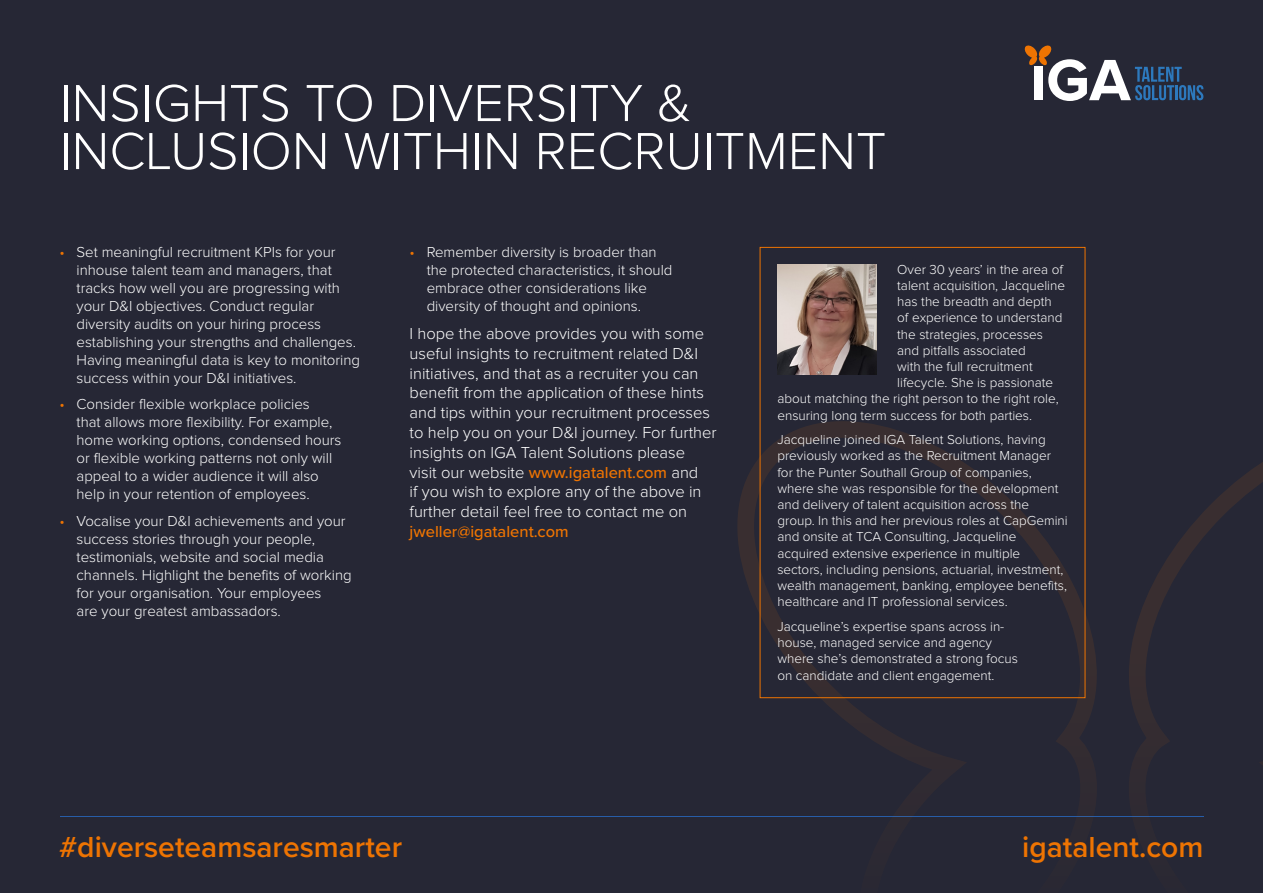
<style>
.page{position:relative;width:1263px;height:893px;background:#262735}
.page>*{position:absolute;margin:0;border:0;box-sizing:border-box;transform-origin:0 0}
.t1{font:300 54px/48px "Proxima Nova";color:#fff}
.t2{font:600 30px "Proxima Nova";color:#ee7402}
.Intro_Tagged{font:300 16.5px/19.8px "Proxima Nova";color:#fff}
.Intro_Tagged-2{font:300 15px/18px "Proxima Nova";color:#fff}
.Bullets{font:300 13.5px/16.2px "Proxima Nova";color:#fff}
.s1{color:#ee7402}
.s2{font-weight:500;color:#ee7402}
</style>
<div class="page">
<hr style="left:60px;top:816px;width:1143px;height:1px;background:#275da8">
<svg style="left:737px;top:420px;width:526px;height:397px"></svg>
<svg style="left:1025px;top:45px;width:178px;height:56px"></svg>
<div style="left:760px;top:247px;width:325px;height:451px;border:1px solid #ee7402"></div>
<img style="left:777px;top:265px;width:99px;height:109px">
<h2 class="t1" style="left:60px;top:81px;width:828px">INSIGHTS TO DIVERSITY &amp;<br>INCLUSION WITHIN RECRUITMENT</h2>
<p class="Intro_Tagged-2" style="left:77px;top:243px;width:285px;text-indent:-17px"><span class="s1">•</span> Set meaningful recruitment KPIs for your inhouse talent team and managers, that tracks how well you are progressing with your D&amp;I objectives. Conduct regular diversity audits on your hiring process establishing your strengths and challenges.<br>Having meaningful data is key to monitoring success within your D&amp;I initiatives.</p>
<p class="Intro_Tagged-2" style="left:77px;top:396px;width:266px;text-indent:-17px"><span class="s1">•</span> Consider flexible workplace policies<br>that allows more flexibility. For example, home working options, condensed hours or flexible working patterns not only will appeal to a wider audience it will also help in your retention of employees.</p>
<p class="Intro_Tagged-2" style="left:77px;top:512px;width:277px;text-indent:-17px"><span class="s1">•</span> Vocalise your D&amp;I achievements and your success stories through your people, testimonials, website and social media channels. Highlight the benefits of working for your organisation. Your employees<br>are your greatest ambassadors.</p>
<p class="Intro_Tagged-2" style="left:427px;top:243px;width:247px;text-indent:-17px"><span class="s1">•</span> Remember diversity is broader than the protected characteristics, it should embrace other considerations like diversity of thought and opinions.</p>
<p class="Intro_Tagged" style="left:410px;top:324px;width:309px">I hope the above provides you with some useful insights to recruitment related D&amp;I initiatives, and that as a recruiter you can benefit from the application of these hints and tips within your recruitment processes to help you on your D&amp;I journey. For further insights on IGA Talent Solutions please<br>visit our website <span class="s2">www.igatalent.com</span> and<br>if you wish to explore any of the above in further detail feel free to contact me on <span class="s2">jweller@igatalent.com</span></p>
<p class="Bullets" style="left:897px;top:262px;width:167px">Over 30 years’ in the area of</p>
<p class="Bullets" style="left:897px;top:278px;width:169px">talent acquisition, Jacqueline</p>
<p class="Bullets" style="left:897px;top:294px;width:156px">has the breadth and depth</p>
<p class="Bullets" style="left:897px;top:310px;width:167px">of experience to understand</p>
<p class="Bullets" style="left:897px;top:326px;width:147px">the strategies, processes</p>
<p class="Bullets" style="left:897px;top:343px;width:130px">and pitfalls associated</p>
<p class="Bullets" style="left:897px;top:359px;width:137px">with the full recruitment</p>
<p class="Bullets" style="left:897px;top:375px;width:157px">lifecycle. She is passionate</p>
<p class="Bullets" style="left:777px;top:391px;width:283px">about matching the right person to the right role,</p>
<p class="Bullets" style="left:777px;top:407px;width:256px">ensuring long term success for both parties.</p>
<p class="Bullets" style="left:777px;top:432px;width:292px">Jacqueline joined IGA Talent Solutions, having previously worked as the Recruitment Manager for the Punter Southall Group of companies, where she was responsible for the development and delivery of talent acquisition across the group. In this and her previous roles at CapGemini and onsite at TCA Consulting, Jacqueline acquired extensive experience in multiple sectors, including pensions, actuarial, investment, wealth management, banking, employee benefits, healthcare and IT professional services.</p>
<p class="Bullets" style="left:777px;top:619px;width:242px">Jacqueline’s expertise spans across in&shy;house, managed service and agency where she’s demonstrated a strong focus on candidate and client engagement.</p>
<h4 class="t2" style="left:59px;top:825px;width:344px">#diverseteamsaresmarter</h4>
<h4 class="t2" style="left:1022px;top:825px;width:183px">igatalent.com</h4>
</div>
